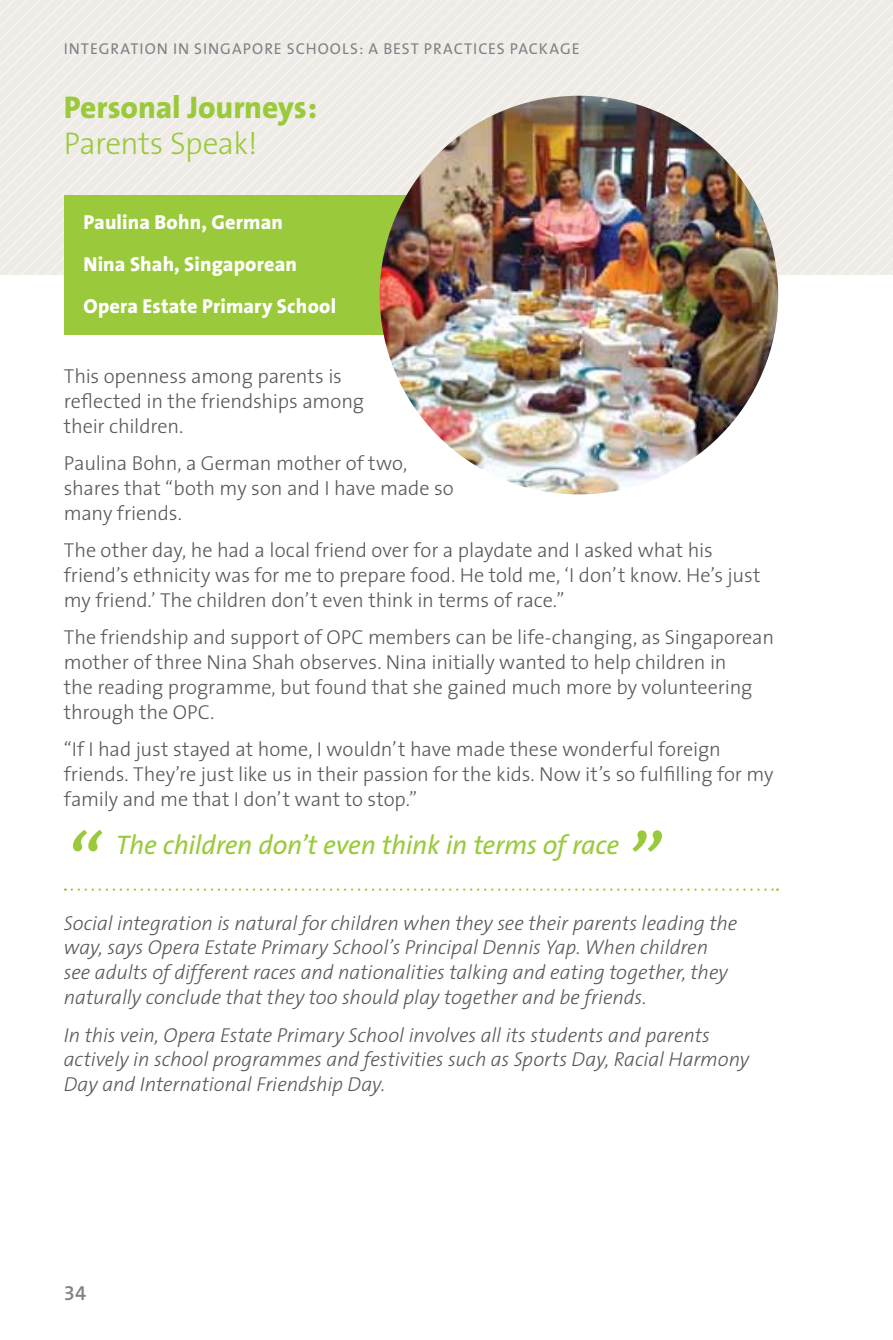
<style>
.page{position:relative;width:893px;height:1340px;background:#fff}
.page>*{position:absolute;margin:0;border:0;box-sizing:border-box;transform-origin:0 0}
.t1{font:italic 81px "The Sans";color:#9aca3c}
.t2{font:800 31.5px/36px "The Sans";letter-spacing:-.005em;color:#9aca3c}
.t3{font:italic 27px "The Sans";letter-spacing:-.015em;color:#9aca3c}
.t4{font:300 20.25px/24.8px "The Sans";letter-spacing:-.005em;color:#58595b}
.t5{font:italic 300 20.25px/24.8px "The Sans";letter-spacing:-.005em;color:#58595b}
.t6{font:800 20.25px/42.1px "The Sans";letter-spacing:.005em;color:#fff}
.t7{font:20.25px "The Sans Semi Bold Expert";color:#808285}
.t8{font:15.75px "The Sans";letter-spacing:.06em;color:#808285}
.s1{font-weight:300}
</style>
<div class="page">
<svg style="left:0;top:0;width:893px;height:274px;background:#efede9"></svg>
<svg style="left:72px;top:888px;width:706px;height:2px"></svg>
<div style="left:64px;top:195px;width:515px;height:139px;background:#9aca3c"></div>
<img style="left:380px;top:96px;width:398px;height:398px;border-radius:199px">
<p class="t8" style="left:64px;top:35px;width:157px">INTEGRATION I N SINGA</p>
<p class="t8" style="left:243px;top:35px;width:20px">PORE</p>
<p class="t8" style="left:287px;top:35px;width:294px">SCHOOLS: A BEST PRACTICES PACKAGE</p>
<p class="t2" style="left:64px;top:89px;width:255px">Personal Journeys:<br><span class="s1">Parents Speak!</span></p>
<p class="t6" style="left:83px;top:200px;width:254px">Paulina Bohn, German<br>Nina Shah, Singaporean<br>Opera Estate Primary School</p>
<p class="t4" style="left:64px;top:363px;width:302px">This openness among parents is reflected in the friendships among their children.</p>
<p class="t4" style="left:64px;top:450px;width:391px">Paulina Bohn, a German mother of two, shares that “both my son and I have made so many friends.</p>
<p class="t4" style="left:64px;top:537px;width:698px">The other day, he had a local friend over for a playdate and I asked what his friend’s ethnicity was for me to prepare food. He told me, ‘I don’t know. He’s just my friend.’ The children don’t even think in terms of race.”</p>
<p class="t4" style="left:64px;top:624px;width:712px">The friendship and support of OPC members can be life-changing, as Singaporean mother of three Nina Shah observes. Nina initially wanted to help children in<br>the reading programme, but found that she gained much more by volunteering through the OPC.</p>
<p class="t4" style="left:64px;top:736px;width:711px">“If I had just stayed at home, I wouldn’t have made these wonderful foreign friends. They’re just like us in their passion for the kids. Now it’s so fulfilling for my family and me that I don’t want to stop.”</p>
<p class="t1" style="left:64px;top:795px;width:36px">“</p>
<p class="t3" style="left:116px;top:822px;width:505px">The children don’t even think in terms of race</p>
<p class="t1" style="left:625px;top:795px;width:36px">”</p>
<p class="t5" style="left:64px;top:909px;width:675px">Social integration is natural for children when they see their parents leading the way, says Opera Estate Primary School’s Principal Dennis Yap. When children see adults of different races and nationalities talking and eating together, they naturally conclude that they too should play together and be friends.</p>
<p class="t5" style="left:64px;top:1021px;width:687px">In this vein, Opera Estate Primary School involves all its students and parents actively in school programmes and festivities such as Sports Day, Racial Harmony<br>Day and International Friendship Day.</p>
<p class="t7" style="left:64px;top:1275px;width:24px">34</p>
</div>
